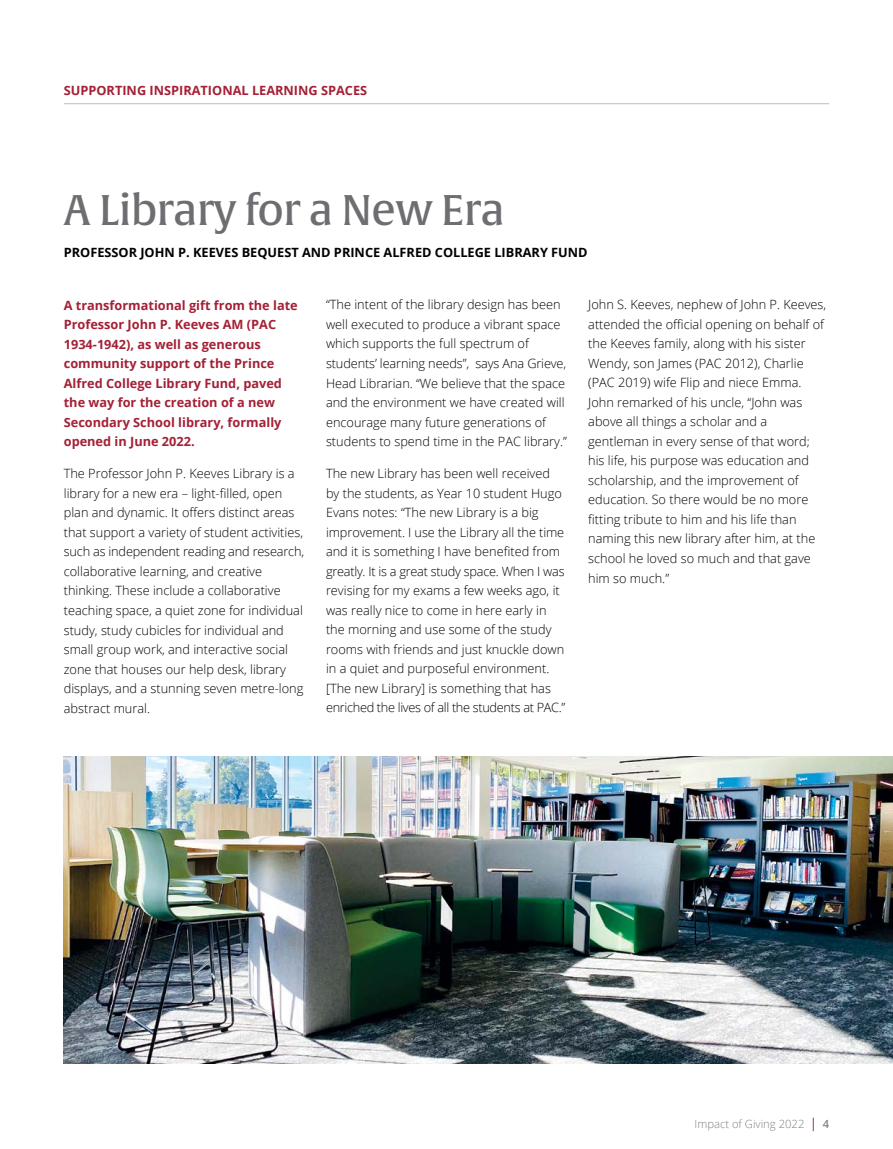
<style>
.page{position:relative;width:893px;height:1149px;background:#fff}
.page>*{position:absolute;margin:0;border:0;box-sizing:border-box;transform-origin:0 0}
.t1{font:42px "Alverata Md";letter-spacing:-.02em;color:#6d6e71}
.t2{font:300 12.75px/19.5px "Open Sans";color:#000}
.t3{font:700 12.75px/19.5px "Open Sans";color:#a42036}
.t4{font:700 12.75px "Open Sans";color:#000}
.t5{font:300 11.25px "Open Sans";color:#808285}
.s1{font-weight:400;font-size:13.5px;color:#a42036}
.s2{font-weight:600}
</style>
<div class="page">
<hr style="left:64px;top:103px;width:765px;height:1px;background:#bcbec0">
<img style="left:64px;top:756px;width:829px;height:307px">
<p class="t3" style="left:64px;top:80px;width:305px">SUPPORTING INSPIRATIONAL LEARNING SPACES</p>
<h1 class="t1" style="left:64px;top:184px;width:443px">A Library for a New Era</h1>
<p class="t4" style="left:64px;top:243px;width:525px">PROFESSOR JOHN P. KEEVES BEQUEST AND PRINCE ALFRED COLLEGE LIBRARY FUND</p>
<p class="t3" style="left:64px;top:295px;width:236px">A transformational gift from the late<br>Professor John P. Keeves AM (PAC<br>1934-1942), as well as generous community support of the Prince<br>Alfred College Library Fund, paved the way for the creation of a new<br>Secondary School library, formally opened in June 2022.</p>
<p class="t2" style="left:64px;top:463px;width:242px">The Professor John P. Keeves Library is a library for a new era – light-filled, open plan and dynamic. It offers distinct areas that support a variety of student activities, such as independent reading and research, collaborative learning, and creative thinking. These include a collaborative teaching space, a quiet zone for individual study, study cubicles for individual and small group work, and interactive social zone that houses our help desk, library displays, and a stunning seven metre-long abstract mural.</p>
<p class="t2" style="left:326px;top:294px;width:242px">“The intent of the library design has been well executed to produce a vibrant space which supports the full spectrum of students’ learning needs”, says Ana Grieve, Head Librarian. “We believe that the space and the environment we have created will encourage many future generations of students to spend time in the PAC library.”</p>
<p class="t2" style="left:326px;top:463px;width:241px">The new Library has been well received by the students, as Year 10 student Hugo Evans notes: “The new Library is a big improvement. I use the Library all the time and it is something I have benefited from greatly. It is a great study space. When I was revising for my exams a few weeks ago, it was really nice to come in here early in the morning and use some of the study rooms with friends and just knuckle down in a quiet and purposeful environment. [The new Library] is something that has enriched the lives of all the students at PAC.”</p>
<p class="t2" style="left:588px;top:294px;width:240px">John S. Keeves, nephew of John P. Keeves, attended the official opening on behalf of the Keeves family, along with his sister Wendy, son James (PAC 2012), Charlie (PAC 2019) wife Flip and niece Emma.<br>John remarked of his uncle, “John was above all things a scholar and a gentleman in every sense of that word; his life, his purpose was education and scholarship, and the improvement of education. So there would be no more fitting tribute to him and his life than naming this new library after him, at the school he loved so much and that gave him so much.”</p>
<p class="t5" style="left:695px;top:1115px;width:136px">Impact of Giving 2022 <span class="s1">|</span> <span class="s2">4</span></p>
</div>
